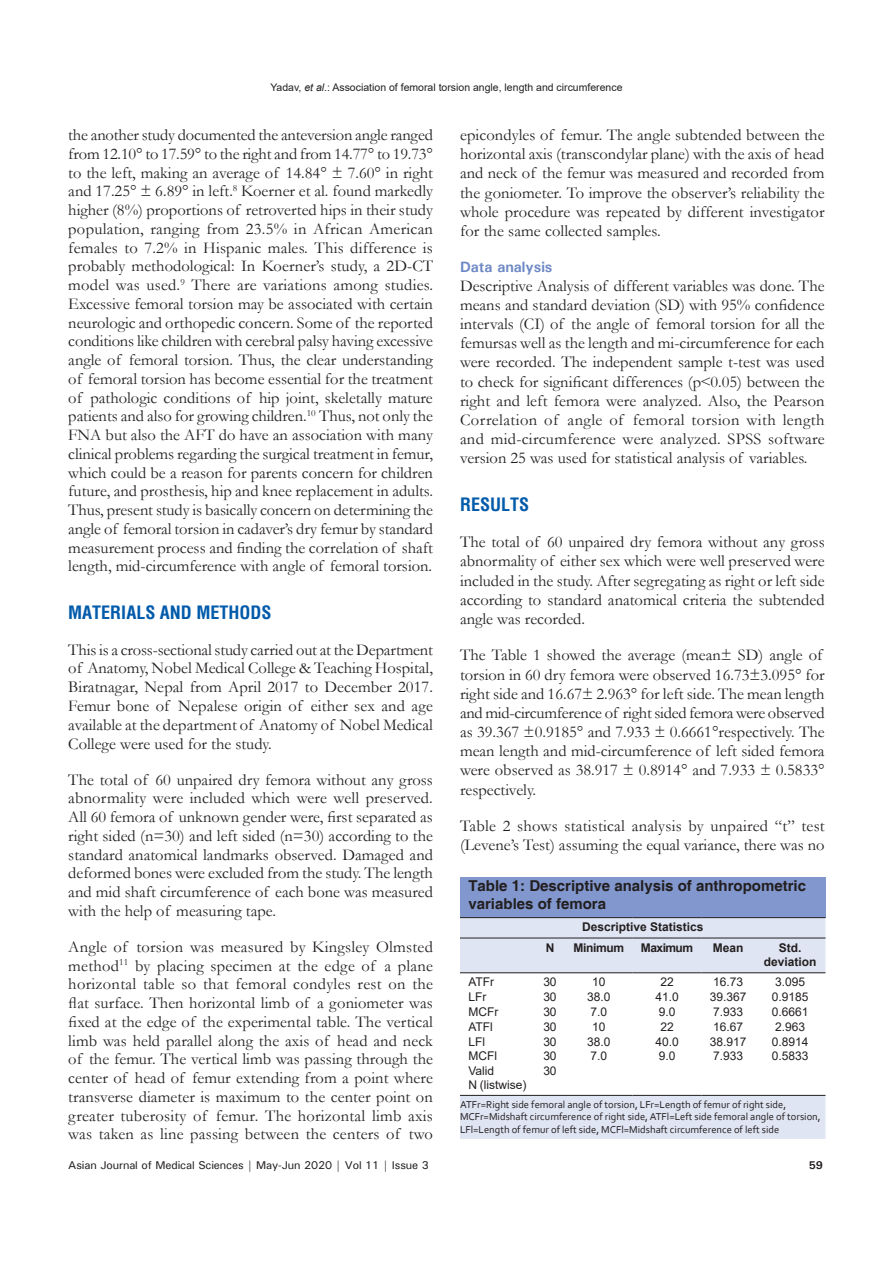
<style>
.page{position:relative;width:893px;height:1263px;background:#fff}
.page>*{position:absolute;margin:0;border:0;box-sizing:border-box;transform-origin:0 0}
.t1{font:700 condensed 18px "Helvetica";color:#015aaa}
.TX{font:16.5px/18.8px "Garamond";color:#231f20;text-align:justify}
.TT{font:700 15px/18px "Helvetica";color:#231f20}
.t2{font:700 15px "Univers";color:#6d88c5}
.TB{font:12px "Arial";color:#231f20}
.TCH{font:700 12px/14.4px "Arial";color:#231f20;text-align:center}
.TBL{font:12px/14.4px "Arial";color:#231f20}
.TCH-2{font:700 12px "Arial";letter-spacing:-.03em;color:#231f20}
.TCH-3{font:700 12px "Arial";letter-spacing:-.045em;color:#231f20}
.t3{font:500 11.25px "Univers";letter-spacing:-.01em;color:#231f20}
.t4{font:700 11.25px "Univers";color:#231f20}
.TFN{font:10.5px/12.6px "Corbel";color:#231f20}
.t5{font:10.5px "Arial";color:#231f20}
.s1{font-style:italic}
.s2{font-family:"Times New Roman"}
</style>
<div class="page">
<div style="left:460px;top:877px;width:365px;height:41px;background:#8197cd"></div>
<svg style="left:460px;top:918px;width:365px;height:221px"></svg>
<hr style="left:460px;top:938px;width:75px;height:1px;background:#231f20">
<hr style="left:535px;top:938px;width:30px;height:1px;background:#231f20">
<hr style="left:565px;top:938px;width:67px;height:1px;background:#231f20">
<hr style="left:632px;top:938px;width:69px;height:1px;background:#231f20">
<hr style="left:701px;top:938px;width:54px;height:1px;background:#231f20">
<hr style="left:755px;top:938px;width:70px;height:1px;background:#231f20">
<hr style="left:460px;top:972px;width:75px;height:1px;background:#231f20">
<hr style="left:535px;top:972px;width:30px;height:1px;background:#231f20">
<hr style="left:565px;top:972px;width:67px;height:1px;background:#231f20">
<hr style="left:632px;top:972px;width:69px;height:1px;background:#231f20">
<hr style="left:701px;top:972px;width:54px;height:1px;background:#231f20">
<hr style="left:755px;top:972px;width:70px;height:1px;background:#231f20">
<hr style="left:460px;top:917px;width:75px;height:1px;background:#231f20">
<hr style="left:535px;top:917px;width:30px;height:1px;background:#231f20">
<hr style="left:565px;top:917px;width:67px;height:1px;background:#231f20">
<hr style="left:632px;top:917px;width:69px;height:1px;background:#231f20">
<hr style="left:701px;top:917px;width:54px;height:1px;background:#231f20">
<hr style="left:755px;top:917px;width:70px;height:1px;background:#231f20">
<hr style="left:460px;top:1095px;width:75px;height:1px;background:#231f20">
<hr style="left:535px;top:1095px;width:30px;height:1px;background:#231f20">
<hr style="left:565px;top:1095px;width:67px;height:1px;background:#231f20">
<hr style="left:632px;top:1095px;width:69px;height:1px;background:#231f20">
<hr style="left:701px;top:1095px;width:54px;height:1px;background:#231f20">
<hr style="left:755px;top:1095px;width:70px;height:1px;background:#231f20">
<p class="t5" style="left:270px;top:80px;width:354px">Yadav, <span class="s1">et al</span>.: Association of femoral torsion angle, length and circumference</p>
<p class="TX" style="left:68px;top:125px;width:366px">the another study documented the anteversion angle ranged from 12.10° to 17.59° to the right and from 14.77° to 19.73° to the left, making an average of 14.84° ± 7.60° in right and 17.25° ± 6.89° in left.<sup>8</sup> Koerner et al. found markedly higher (8%) proportions of retroverted hips in their study population, ranging from 23.5% in African American females to 7.2% in Hispanic males. This difference is probably methodological: In Koerner’s study, a 2D-CT model was used.<sup>9</sup> There are variations among studies.<br>Excessive femoral torsion may be associated with certain neurologic and orthopedic concern. Some of the reported conditions like children with cerebral palsy having excessive angle of femoral torsion. Thus, the clear understanding of femoral torsion has become essential for the treatment of pathologic conditions of hip joint, skeletally mature patients and also for growing children.<sup>10</sup> Thus, not only the FNA but also the AFT do have an association with many clinical problems regarding the surgical treatment in femur, which could be a reason for parents concern for children future, and prosthesis, hip and knee replacement in adults.<br>Thus, present study is basically concern on determining the angle of femoral torsion in cadaver’s dry femur by standard measurement process and finding the correlation of shaft length, mid-circumference with angle of femoral torsion.</p>
<h1 class="t1" style="left:68px;top:600px;width:205px">MATERIALS AND METHODS</h1>
<p class="TX" style="left:68px;top:640px;width:366px">This is a cross-sectional study carried out at the Department of Anatomy, Nobel Medical College &amp; Teaching Hospital, Biratnagar, Nepal from April 2017 to December 2017.<br>Femur bone of Nepalese origin of either sex and age available at the department of Anatomy of Nobel Medical College were used for the study.</p>
<p class="TX" style="left:68px;top:769px;width:366px">The total of 60 unpaired dry femora without any gross abnormality were included which were well preserved.<br>All 60 femora of unknown gender were, first separated as right sided (n=30) and left sided (n=30) according to the standard anatomical landmarks observed. Damaged and deformed bones were excluded from the study. The length and mid shaft circumference of each bone was measured with the help of measuring tape.</p>
<p class="TX" style="left:68px;top:937px;width:366px">Angle of torsion was measured by Kingsley Olmsted method<sup>11</sup> by placing specimen at the edge of a plane horizontal table so that femoral condyles rest on the flat surface. Then horizontal limb of a goniometer was fixed at the edge of the experimental table. The vertical limb was held parallel along the axis of head and neck of the femur. The vertical limb was passing through the center of head of femur extending from a point where transverse diameter is maximum to the center point on greater tuberosity of femur. The horizontal limb axis was taken as line passing between the centers of two</p>
<p class="TX" style="left:460px;top:125px;width:366px;line-height:19.2px">epicondyles of femur. The angle subtended between the horizontal axis (transcondylar plane) with the axis of head and neck of the femur was measured and recorded from the goniometer. To improve the observer’s reliability the whole procedure was repeated by different investigator for the same collected samples.</p>
<h2 class="t2" style="left:460px;top:257px;width:94px">Data analysis</h2>
<p class="TX" style="left:460px;top:275px;width:366px;line-height:19.2px">Descriptive Analysis of different variables was done. The means and standard deviation (SD) with 95% confidence intervals (CI) of the angle of femoral torsion for all the femursas well as the length and mi-circumference for each were recorded. The independent sample t-test was used to check for significant differences (p<span class="s2">˂</span>0.05) between the right and left femora were analyzed. Also, the Pearson Correlation of angle of femoral torsion with length and mid-circumference were analyzed. SPSS software version 25 was used for statistical analysis of variables.</p>
<h1 class="t1" style="left:460px;top:492px;width:71px">RESULTS</h1>
<p class="TX" style="left:460px;top:532px;width:366px;line-height:19.2px">The total of 60 unpaired dry femora without any gross abnormality of either sex which were well preserved were included in the study. After segregating as right or left side according to standard anatomical criteria the subtended angle was recorded.</p>
<p class="TX" style="left:460px;top:645px;width:366px;line-height:19.2px;text-align:left">The Table 1 showed the average (mean± SD) angle of torsion in 60 dry femora were observed 16.73±3.095° for right side and 16.67± 2.963° for left side. The mean length and mid-circumference of right sided femora were observed as 39.367 ±0.9185° and 7.933 ± 0.6661°respectively. The mean length and mid-circumference of left sided femora were observed as 38.917 ± 0.8914° and 7.933 ± 0.5833° respectively.</p>
<p class="TX" style="left:460px;top:816px;width:366px;line-height:19.2px">Table 2 shows statistical analysis by unpaired “t” test (Levene’s Test) assuming the equal variance, there was no</p>
<p class="TT" style="left:468px;top:878px;width:339px">Table 1: Descriptive analysis of anthropometric variables of femora</p>
<p class="TCH" style="left:582px;top:920px;width:123px">Descriptive Statistics</p>
<p class="TCH" style="left:546px;top:940px;width:10px">N</p>
<p class="TCH-2" style="left:573px;top:939px;width:52px">Minimum</p>
<p class="TCH-3" style="left:641px;top:939px;width:54px">Maximum</p>
<p class="TCH" style="left:713px;top:940px;width:32px">Mean</p>
<p class="TCH" style="left:764px;top:940px;width:54px">Std. deviation</p>
<p class="TB" style="left:468px;top:974px;width:27px">ATFr</p>
<p class="TB" style="left:543px;top:974px;width:15px">30</p>
<p class="TB" style="left:592px;top:974px;width:15px">10</p>
<p class="TB" style="left:660px;top:974px;width:15px">22</p>
<p class="TB" style="left:713px;top:974px;width:32px">16.73</p>
<p class="TB" style="left:775px;top:974px;width:32px">3.095</p>
<p class="TB" style="left:468px;top:989px;width:19px">LFr</p>
<p class="TB" style="left:543px;top:989px;width:15px">30</p>
<p class="TB" style="left:587px;top:989px;width:25px">38.0</p>
<p class="TB" style="left:655px;top:989px;width:25px">41.0</p>
<p class="TB" style="left:710px;top:989px;width:38px">39.367</p>
<p class="TB" style="left:772px;top:989px;width:38px">0.9185</p>
<p class="TB" style="left:468px;top:1003px;width:31px">MCFr</p>
<p class="TB" style="left:543px;top:1003px;width:15px">30</p>
<p class="TB" style="left:590px;top:1003px;width:18px">7.0</p>
<p class="TB" style="left:659px;top:1003px;width:18px">9.0</p>
<p class="TB" style="left:713px;top:1003px;width:32px">7.933</p>
<p class="TB" style="left:772px;top:1003px;width:38px">0.6661</p>
<p class="TB" style="left:468px;top:1018px;width:26px">ATFl</p>
<p class="TB" style="left:543px;top:1018px;width:15px">30</p>
<p class="TB" style="left:592px;top:1018px;width:15px">10</p>
<p class="TB" style="left:660px;top:1018px;width:15px">22</p>
<p class="TB" style="left:713px;top:1018px;width:32px">16.67</p>
<p class="TB" style="left:775px;top:1018px;width:32px">2.963</p>
<p class="TB" style="left:468px;top:1033px;width:18px">LFl</p>
<p class="TB" style="left:543px;top:1033px;width:15px">30</p>
<p class="TB" style="left:587px;top:1033px;width:25px">38.0</p>
<p class="TB" style="left:655px;top:1033px;width:25px">40.0</p>
<p class="TB" style="left:710px;top:1033px;width:38px">38.917</p>
<p class="TB" style="left:772px;top:1033px;width:38px">0.8914</p>
<p class="TB" style="left:468px;top:1048px;width:30px">MCFl</p>
<p class="TB" style="left:543px;top:1048px;width:15px">30</p>
<p class="TB" style="left:590px;top:1048px;width:18px">7.0</p>
<p class="TB" style="left:659px;top:1048px;width:18px">9.0</p>
<p class="TB" style="left:713px;top:1048px;width:32px">7.933</p>
<p class="TB" style="left:772px;top:1048px;width:38px">0.5833</p>
<p class="TBL" style="left:468px;top:1063px;width:60px">Valid<br>N (listwise)</p>
<p class="TBL" style="left:543px;top:1063px;width:15px">30</p>
<p class="TFN" style="left:460px;top:1098px;width:362px">ATFr=Right side femoral angle of torsion, LFr=Length of femur of right side,<br>MCFr=Midshaft circumference of right side, ATFl=Left side femoral angle of torsion,<br>LFl=Length of femur of left side, MCFl=Midshaft circumference of left side</p>
<p class="t3" style="left:68px;top:1157px;width:362px">Asian Journal of Medical Sciences | May-Jun 2020 | Vol 11 | Issue 3</p>
<p class="t4" style="left:809px;top:1157px;width:16px">59</p>
</div>
